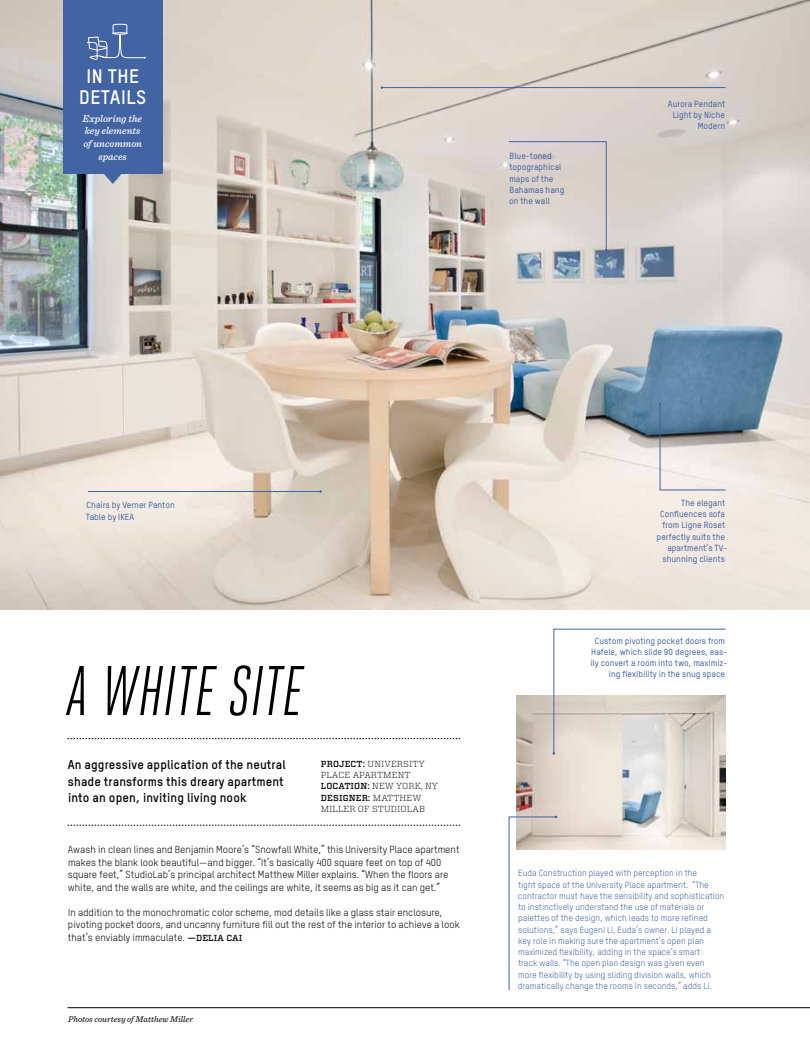
<style>
.page{position:relative;width:810px;height:1064px;background:#fff}
.page>*{position:absolute;margin:0;border:0;box-sizing:border-box;transform-origin:0 0}
.t1{font:italic 70px "Heroic Condensed";color:#000}
.t2{font:700 19.25px/21.1px "TSTARPRO";color:#fff}
.t3{font:700 12.5px/16.2px "TSTARPRO";letter-spacing:.01em;color:#000}
.t4{font:italic 500 10.12px/12.9px "Sentinel";color:#fff;text-align:center}
.t5{font:10px/12.5px "TSTARPRO";color:#000}
.t6{font:8.75px/11.2px "TSTARPRO";color:#4364a2}
.t7{font:500 8.75px/11.2px "TSTARPRO";color:#4364a2;text-align:right}
.t8{font:300 8.75px/11.2px "Vitesse";letter-spacing:.01em;color:#000}
.t9{font:italic 8.75px "Sentinel";color:#000}
.s1{font-weight:500}
.s2{font-family:"Vitesse";font-weight:500;font-size:8.75px}
</style>
<div class="page">
<hr style="left:68px;top:1007px;width:742px;height:1px;background:#000">
<img style="left:0;top:0;width:810px;height:609px">
<hr style="left:88px;top:491px;width:233px;height:1px;background:#4364a2">
<svg style="left:68px;top:824px;width:392px;height:1px"></svg>
<svg style="left:68px;top:738px;width:392px;height:1px"></svg>
<img style="left:516px;top:695px;width:210px;height:154px">
<div style="left:63px;top:0;width:99px;height:174px;background:#4364a2"></div>
<svg style="left:87px;top:24px;width:59px;height:36px"></svg>
<svg style="left:101px;top:174px;width:23px;height:10px"></svg>
<svg style="left:553px;top:628px;width:173px;height:126px"></svg>
<svg style="left:659px;top:402px;width:67px;height:88px;background:#a9b4be"></svg>
<hr style="left:382px;top:87px;width:344px;height:1px;background:#4364a2">
<svg style="left:508px;top:141px;width:100px;height:110px;background:#d8d1ce"></svg>
<svg style="left:508px;top:815px;width:49px;height:175px"></svg>
<h2 class="t2" style="left:79px;top:65px;width:69px;text-indent:7px">IN THE<br>DETAILS</h2>
<p class="t4" style="left:83px;top:111px;width:61px">Exploring the key elements of uncommon spaces</p>
<p class="t7" style="left:509px;top:150px;width:57px;text-align:left">Blue-toned topographical maps of the<br>Bahamas hang on the wall</p>
<p class="t7" style="left:668px;top:98px;width:59px">Aurora Pendant<br>Light by Niche<br>Modern</p>
<p class="t7" style="left:86px;top:499px;width:90px;text-align:left">Chairs by Verner Panton<br>Table by I KEA</p>
<h1 class="t1" style="left:67px;top:652px;width:238px">A WHITE SITE</h1>
<p class="t3" style="left:68px;top:756px;width:219px">An aggressive application of the neutral shade transforms this dreary apartment into an open, inviting living nook</p>
<p class="t8" style="left:321px;top:757px;width:119px"><span class="s1">PROJECT:</span> UNIVERSITY<br>PLACE APARTMENT<br><span class="s1">LOCATION:</span> NEW YORK, NY<br><span class="s1">DESIGNER:</span> MATTHEW<br>MILLER O F STUDIO LAB</p>
<p class="t5" style="left:68px;top:843px;width:393px">Awash in clean lines and Benjamin Moore’s “Snowfall White,” this University Place apartment makes the blank look beautiful—and bigger. “It’s basically 400 square feet on top of 400 square feet,” StudioLab’s principal architect Matthew Miller explains. “When the floors are white, and the walls are white, and the ceilings are white, it seems as big as it can get.”</p>
<p class="t5" style="left:68px;top:905px;width:393px">In addition to the monochromatic color scheme, mod details like a glass stair enclosure, pivoting pocket doors, and uncanny furniture fill out the rest of the interior to achieve a look that’s enviably immaculate. <span class="s2">—DELIA CAI</span></p>
<p class="t9" style="left:68px;top:1011px;width:126px">Photos courtesy of Matthew Miller</p>
<p class="t7" style="left:657px;top:497px;width:72px">The elegant<br>Confluences sofa from Ligne Roset perfectly suits the apartment’s TV&shy;shunning clients</p>
<p class="t7" style="left:590px;top:634px;width:139px">Custom pivoting pocket doors from Hafele, which slide 90 degrees, eas&shy;ily convert a room into two, maximiz&shy;ing flexibility in the snug space</p>
<p class="t6" style="left:518px;top:867px;width:208px">Euda Construction played with perception in the<br>tight space of the University Place apartment. “The contractor must have the sensibility and sophistication to instinctively understand the use of materials or palettes of the design, which leads to more refined solutions,” says Eugeni Li, Euda’s owner. Li played a key role in making sure the apartment’s open plan maximized flexibility, adding in the space’s smart<br>track walls. “The open plan design was given even more flexibility by using sliding division walls, which dramatically change the rooms in seconds,” adds Li.</p>
</div>
